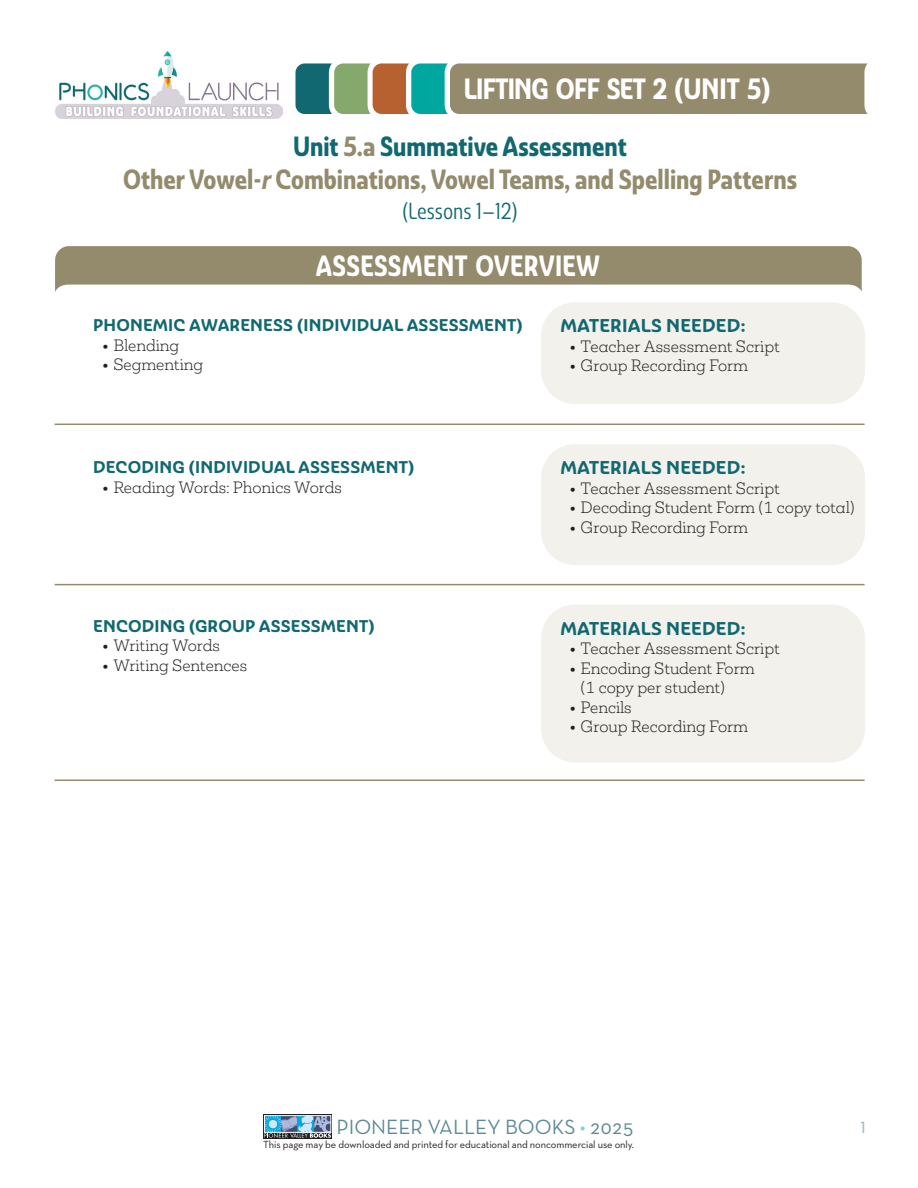
<style>
.page{position:relative;width:918px;height:1188px;background:#fff}
.page>*{position:absolute;margin:0;border:0;box-sizing:border-box;transform-origin:0 0}
.t1{font:28.5px "Ashemore Con Bol";letter-spacing:-.025em;color:#fff}
.t2{font:28.5px "Ashemore Con Bol";color:#fff}
.t3{font:27px/33px "Ashemore Con Bol";color:#948b6d;text-align:center}
.t4{font:22.5px "Ashemore Con Reg";color:#116870}
.t5{font:21px "Neutra Text TF";color:#5d8a98}
.Materials_Needed{font:18px "Ashemore Nor Bol";letter-spacing:.01em;color:#116870}
.C_HEAD{font:16.5px "Ashemore Nor Bol";letter-spacing:.01em;color:#116870}
.t6{font:300 15px/19.5px "Mokoko";color:#231f20}
.t7{font:15px "Stark";color:#a7bac2}
.t8{font:10.5px "Neutra Text TF";letter-spacing:-.005em;color:#231f20}
.s1{color:#116870}
.s2{font-family:"Ashemore Con Bol It"}
.s3{color:#79d0e4}
</style>
<div class="page">
<svg style="left:263px;top:1115px;width:69px;height:24px"></svg>
<svg style="left:264px;top:1118px;width:67px;height:20px"></svg>
<div style="left:264px;top:1116px;width:67px;height:16px;border:1px solid #fff"></div>
<div style="left:541px;top:302px;width:324px;height:102px;background:#f2f1ec;border-radius:34px"></div>
<div style="left:541px;top:605px;width:324px;height:157px;background:#f2f1ec;border-radius:34px"></div>
<div style="left:541px;top:444px;width:324px;height:121px;background:#f2f1ec;border-radius:34px"></div>
<hr style="left:55px;top:584px;width:810px;height:1px;background:#948b6d">
<hr style="left:55px;top:780px;width:810px;height:1px;background:#948b6d">
<hr style="left:55px;top:424px;width:810px;height:1px;background:#948b6d">
<svg style="left:55px;top:246px;width:807px;height:46px"></svg>
<img style="left:55px;top:52px;width:228px;height:67px">
<svg style="left:295px;top:63px;width:573px;height:51px;background:#8b9074"></svg>
<p class="t1" style="left:464px;top:72px;width:308px">LIFTING OFF SET 2 (UNIT 5)</p>
<p class="t3" style="left:123px;top:130px;width:675px"><span class="s1">Unit</span> 5.a <span class="s1">Summative Assessment<br></span>Other Vowel-<span class="s2">r</span> Combinations, Vowel Teams, and Spelling Patterns</p>
<p class="t4" style="left:402px;top:198px;width:117px">(Lessons 1–12)</p>
<p class="t2" style="left:316px;top:248px;width:286px">ASSESSMENT OVERVIEW</p>
<p class="C_HEAD" style="left:93px;top:315px;width:431px">PHONEMIC AWARENESS (INDIVIDUAL ASSESSMENT)</p>
<p class="t6" style="left:103px;top:335px;width:78px">• Blending</p>
<p class="t6" style="left:103px;top:354px;width:102px">• Segmenting</p>
<p class="C_HEAD" style="left:93px;top:457px;width:323px">DECODING (INDIVIDUAL ASSESSMENT)</p>
<p class="t6" style="left:103px;top:477px;width:241px">• Reading Words: Phonics Words</p>
<p class="C_HEAD" style="left:93px;top:616px;width:283px">ENCODING (GROUP ASSESSMENT)</p>
<p class="t6" style="left:103px;top:636px;width:119px">• Writing Words</p>
<p class="t6" style="left:103px;top:655px;width:146px">• Writing Sentences</p>
<p class="Materials_Needed" style="left:560px;top:315px;width:187px">MATERIALS NEEDED:</p>
<p class="t6" style="left:570px;top:336px;width:212px">• Teacher Assessment Script</p>
<p class="t6" style="left:570px;top:356px;width:180px">• Group Recording Form</p>
<p class="Materials_Needed" style="left:560px;top:457px;width:187px">MATERIALS NEEDED:</p>
<p class="t6" style="left:570px;top:478px;width:212px">• Teacher Assessment Script</p>
<p class="t6" style="left:570px;top:498px;width:287px">• Decoding Student Form (1 copy total)</p>
<p class="t6" style="left:570px;top:517px;width:180px">• Group Recording Form</p>
<p class="Materials_Needed" style="left:560px;top:617px;width:187px">MATERIALS NEEDED:</p>
<p class="t6" style="left:570px;top:638px;width:212px">• Teacher Assessment Script</p>
<p class="t6" style="left:581px;top:658px;width:176px;text-indent:-11px">• Encoding Student Form (1 copy per student)</p>
<p class="t6" style="left:570px;top:697px;width:64px">• Pencils</p>
<p class="t6" style="left:570px;top:716px;width:180px">• Group Recording Form</p>
<h3 class="t5" style="left:337px;top:1114px;width:299px">PIONEER VALLEY BOOKS <span class="s3">•</span> 2025</h3>
<p class="t8" style="left:263px;top:1138px;width:372px">This page may be downloaded and printed for educational and noncommercial use only.</p>
<p class="t7" style="left:861px;top:1116px;width:6px">1</p>
</div>
